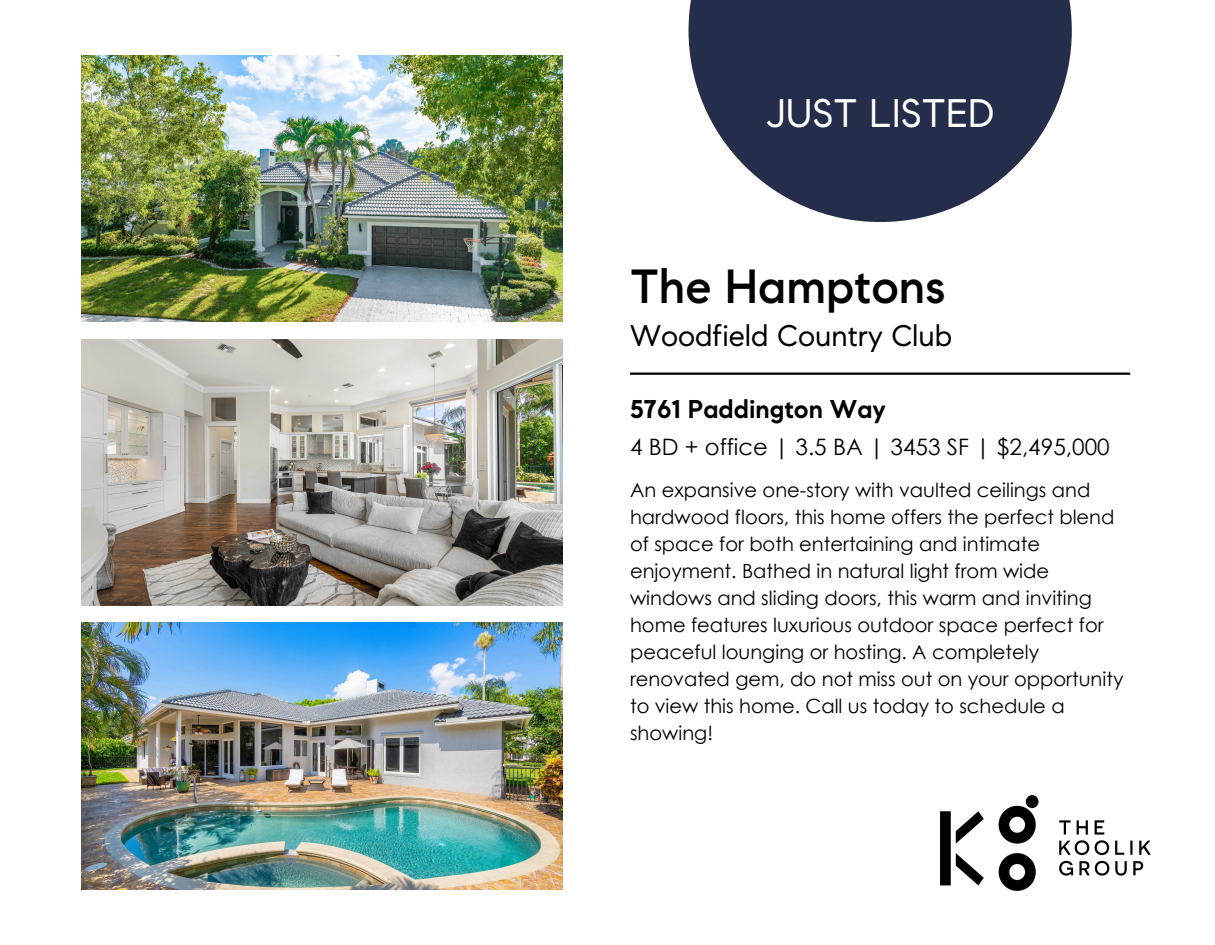
<style>
.page{position:relative;width:1215px;height:945px;background:#fff}
.page>*{position:absolute;margin:0;border:0;box-sizing:border-box;transform-origin:0 0}
.t1{font:500 47.7px "Compass Sans";color:#000}
.t2{font:39.6px "Compass Sans";color:#fff}
.t3{font:29.7px "Compass Sans";color:#000}
.t4{font:700 25.65px "Compass Sans";color:#000}
.t5{font:22.65px "Century Gothic";color:#000}
.t6{font:19.5px/27px "Century Gothic";color:#000}
</style>
<div class="page">
<img style="left:940px;top:796px;width:211px;height:94px">
<svg style="left:689px;top:0;width:383px;height:222px;fill:#242d49"></svg>
<img style="left:81px;top:623px;width:481px;height:266px">
<img style="left:81px;top:55px;width:481px;height:267px">
<img style="left:81px;top:339px;width:481px;height:267px">
<hr style="left:630px;top:373px;width:500px;height:2px;background:#000">
<h1 class="t2" style="left:766px;top:98px;width:230px">JUST LISTED</h1>
<p class="t1" style="left:630px;top:268px;width:317px">The Hamptons</p>
<h5 class="t3" style="left:630px;top:324px;width:324px">Woodfield Country Club</h5>
<h4 class="t4" style="left:630px;top:399px;width:257px">5761 Paddington Way</h4>
<h3 class="t5" style="left:630px;top:432px;width:481px">4 BD + office | 3.5 BA | 3453 SF | $2,495,000</h3>
<p class="t6" style="left:630px;top:476px;width:495px">An expansive one-story with vaulted ceilings and hardwood floors, this home offers the perfect blend of space for both entertaining and intimate enjoyment. Bathed in natural light from wide windows and sliding doors, this warm and inviting home features luxurious outdoor space perfect for peaceful lounging or hosting. A completely renovated gem, do not miss out on your opportunity to view this home. Call us today to schedule a showing!</p>
</div>
